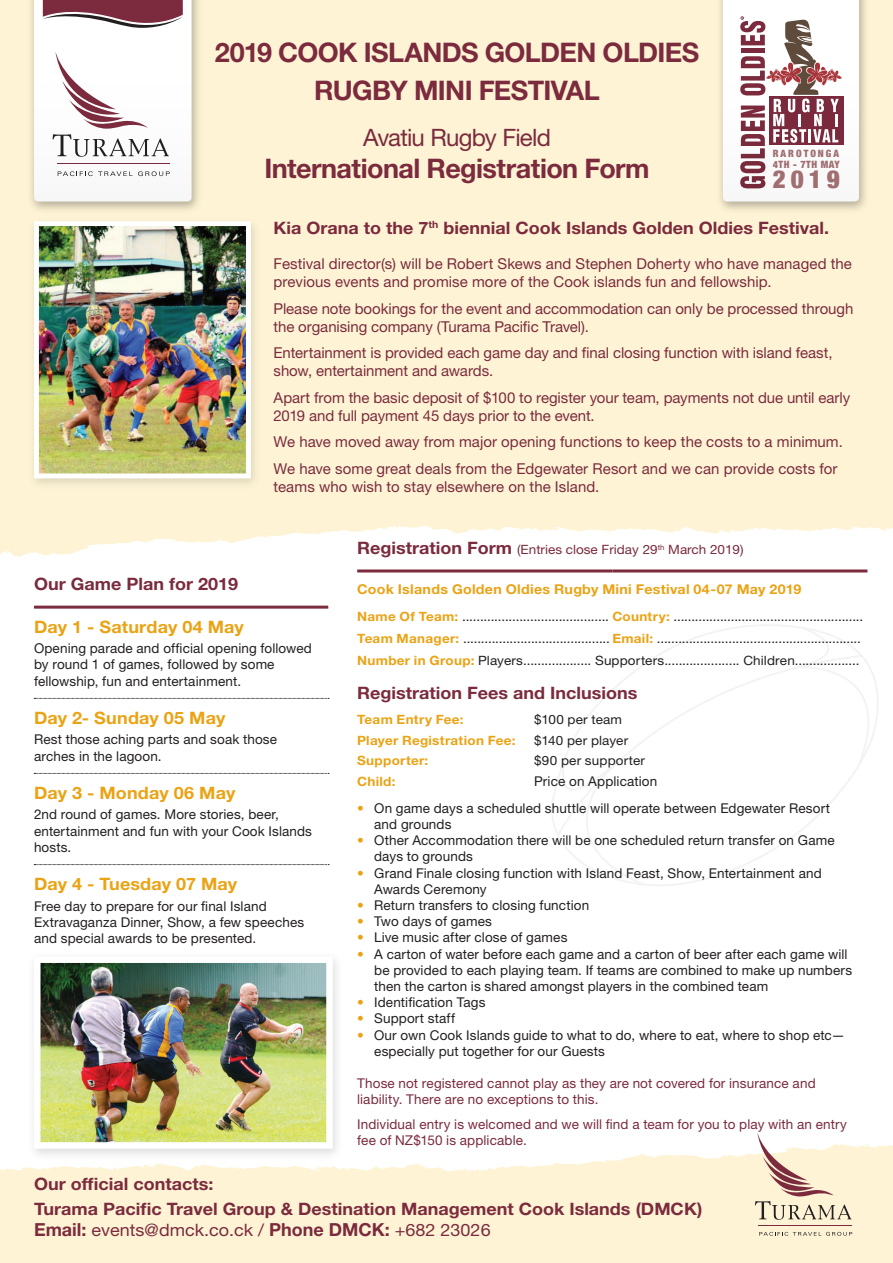
<style>
.page{position:relative;width:893px;height:1263px;background:#fef4d5}
.page>*{position:absolute;margin:0;border:0;box-sizing:border-box;transform-origin:0 0}
.t1{font:700 27px/37.8px "Helvetica Neue LT Std";letter-spacing:-.02em;color:#7b2b3d;text-align:center}
.t2{font:900 condensed 25.05px "Helvetica Neue";color:#a57174}
.t3{font:24px "Helvetica Neue LT Std";letter-spacing:-.03em;color:#7b2b3d}
.t4{font:700 17.1px/25.2px "Helvetica Neue LT Std";color:#7b2b3d;scale:1.05 1}
.t5{font:700 17.1px "Helvetica Neue LT Std";letter-spacing:.01em;color:#eaa315;scale:1.05 1}
.t6{font:17.1px "Helvetica Neue LT Std";color:#7b2b3d;scale:1.05 1}
.t7{font:15px/18px "Helvetica Neue LT Std";color:#7b2b3d}
.t8{font:13.5px/16.2px "Helvetica Neue LT Std";letter-spacing:.01em;color:#231f20}
.t9{font:13.5px/16.2px "Helvetica Neue LT Std";letter-spacing:.01em;color:#7b2b3d}
.t10{font:700 13.5px "Helvetica Neue LT Std";letter-spacing:.02em;color:#eaa315;scale:1.05 1}
.t11{font:12.9px/22.4px "Helvetica Neue LT Std";letter-spacing:.01em;color:#231f20;scale:1.05 1}
.t12{font:700 12.9px "Helvetica Neue LT Std";letter-spacing:.02em;color:#eaa315;scale:1.05 1}
.t13{font:12.9px "Helvetica Neue LT Std";color:#7b2b3d;scale:1.05 1}
.t14{font:900 condensed 10.05px/10.9px "Helvetica Neue";letter-spacing:.2em;color:#a57174}
.s1{font-weight:700;font-size:17.1px}
.s2{font-weight:700;color:#eaa315}
.s3{color:#eaa315}
.s4{font-weight:700;font-size:18px}
</style>
<div class="page">
<div style="left:0;top:526px;width:893px;height:646px;background:#fff"></div>
<div style="left:539px;top:613px;width:354px;height:296px;background:#fff"></div>
<div style="left:27px;top:216px;width:235px;height:275px;background:#231f20;opacity:.15"></div>
<img style="left:40px;top:227px;width:205px;height:245px">
<div style="left:34px;top:221px;width:217px;height:257px;border:5px solid #fff"></div>
<div style="left:27px;top:0;width:176px;height:214px;background:#231f20;opacity:.35"></div>
<svg style="left:34px;top:0;width:158px;height:202px;background:#e6dddf"></svg>
<svg style="left:34px;top:698px;width:295px;height:1px"></svg>
<svg style="left:34px;top:773px;width:295px;height:1px"></svg>
<svg style="left:34px;top:864px;width:295px;height:1px"></svg>
<hr style="left:34px;top:606px;width:294px;height:3px;background:#7b2b3d">
<hr style="left:357px;top:569px;width:255px;height:3px;background:#7b2b3d">
<hr style="left:612px;top:569px;width:255px;height:3px;background:#7b2b3d">
<div style="left:27px;top:951px;width:317px;height:210px;background:#231f20;opacity:.15"></div>
<img style="left:41px;top:963px;width:285px;height:179px">
<div style="left:34px;top:956px;width:299px;height:193px;border:6px solid #fff"></div>
<div style="left:716px;top:0;width:154px;height:214px;background:#231f20;opacity:.35"></div>
<svg style="left:723px;top:0;width:136px;height:202px;background:#dbc9cb"></svg>
<svg style="left:755px;top:1132px;width:96px;height:88px"></svg>
<hr style="left:759px;top:1225px;width:93px;height:1px;background:#7b2b3d">
<svg style="left:759px;top:1232px;width:93px;height:4px"></svg>
<h1 class="t1" style="left:215px;top:33px;width:486px">2019 COOK ISLANDS GOLDEN OLDIES<br>RUGBY MINI FESTIVAL</h1>
<h3 class="t3" style="left:363px;top:123px;width:189px">Avatiu Rugby Field</h3>
<h1 class="t1" style="left:265px;top:149px;width:387px">International Registration Form</h1>
<p class="t14" style="left:773px;top:147px;width:68px">RAROTONGA<br>4TH - 7TH MAY</p>
<h2 class="t2" style="left:773px;top:159px;width:69px">2019</h2>
<p class="t4" style="left:274px;top:215px;width:530px">Kia Orana to the 7<sup>th</sup> biennial Cook Islands Golden Oldies Festival.</p>
<p class="t7" style="left:274px;top:254px;width:580px">Festival director(s) will be Robert Skews and Stephen Doherty who have managed the previous events and promise more of the Cook islands fun and fellowship.</p>
<p class="t7" style="left:274px;top:299px;width:581px">Please note bookings for the event and accommodation can only be processed through the organising company (Turama Pacific Travel).</p>
<p class="t7" style="left:274px;top:343px;width:560px">Entertainment is provided each game day and final closing function with island feast, show, entertainment and awards.</p>
<p class="t7" style="left:274px;top:388px;width:578px">Apart from the basic deposit of $100 to register your team, payments not due until early<br>2019 and full payment 45 days prior to the event.</p>
<p class="t7" style="left:274px;top:428px;width:571px;line-height:26.5px">We have moved away from major opening functions to keep the costs to a minimum.<br>We have some great deals from the Edgewater Resort and we can provide costs for</p>
<p class="t7" style="left:274px;top:477px;width:327px">teams who wish to stay elsewhere on the Island.</p>
<p class="t13" style="left:357px;top:542px;width:369px"><span class="s1">Registration Form</span> (Entries close Friday 29<sup>th</sup> March 2019)</p>
<p class="t10" style="left:357px;top:581px;width:425px">Cook Islands Golden Oldies Rugby Mini Festival 04-07 May 2019</p>
<p class="t11" style="left:357px;top:605px;width:483px"><span class="s2">Name Of Team:</span> ......................................... <span class="s2">Country:</span> .....................................................<br><span class="s2">Team Manager:</span> ......................................... <span class="s2">Email:</span> .........................................................<br><span class="s2">Number in Group:</span> Players................... Supporters..................... Children..................</p>
<p class="t4" style="left:357px;top:680px;width:268px">Registration Fees and Inclusions</p>
<p class="t12" style="left:357px;top:712px;width:103px">Team Entry Fee:</p>
<p class="t11" style="left:534px;top:708px;width:85px">$100 per team</p>
<p class="t12" style="left:357px;top:732px;width:152px">Player Registration Fee:</p>
<p class="t11" style="left:534px;top:729px;width:91px">$140 per player</p>
<p class="t12" style="left:357px;top:752px;width:69px">Supporter:</p>
<p class="t11" style="left:534px;top:749px;width:107px">$90 per supporter</p>
<p class="t12" style="left:357px;top:773px;width:38px">Child:</p>
<p class="t8" style="left:534px;top:772px;width:125px">Price on Application</p>
<p class="t8" style="left:374px;top:800px;width:457px;text-indent:-17px"><span class="s3">•</span> On game days a scheduled shuttle will operate between Edgewater Resort and grounds</p>
<p class="t8" style="left:374px;top:832px;width:462px;text-indent:-17px"><span class="s3">•</span> Other Accommodation there will be one scheduled return transfer on Game days to grounds</p>
<p class="t8" style="left:374px;top:864px;width:449px;text-indent:-17px"><span class="s3">•</span> Grand Finale closing function with Island Feast, Show, Entertainment and<br>Awards Ceremony</p>
<p class="t8" style="left:357px;top:897px;width:233px"><span class="s3">•</span> Return transfers to closing function</p>
<p class="t8" style="left:357px;top:913px;width:136px"><span class="s3">•</span> Two days of games</p>
<p class="t8" style="left:357px;top:929px;width:212px"><span class="s3">•</span> Live music after close of games</p>
<p class="t8" style="left:374px;top:945px;width:479px;text-indent:-17px"><span class="s3">•</span> A carton of water before each game and a carton of beer after each game will be provided to each playing team. If teams are combined to make up numbers then the carton is shared amongst players in the combined team</p>
<p class="t8" style="left:357px;top:994px;width:130px"><span class="s3">•</span> Identification Tags</p>
<p class="t8" style="left:357px;top:1010px;width:99px"><span class="s3">•</span> Support staff</p>
<p class="t8" style="left:374px;top:1026px;width:472px;text-indent:-17px"><span class="s3">•</span> Our own Cook Islands guide to what to do, where to eat, where to shop etc— especially put together for our Guests</p>
<p class="t9" style="left:357px;top:1075px;width:460px">Those not registered cannot play as they are not covered for insurance and liability. There are no exceptions to this.</p>
<p class="t9" style="left:357px;top:1116px;width:491px">Individual entry is welcomed and we will find a team for you to play with an entry fee of NZ$150 is applicable.</p>
<p class="t4" style="left:34px;top:1170px;width:638px">Our official contacts:<br>Turama Pacific Travel Group &amp; Destination Management Cook Islands (DMCK)</p>
<p class="t6" style="left:34px;top:1219px;width:436px"><span class="s4">Email:</span> events@dmck.co.ck / <span class="s4">Phone DMCK:</span> +682 23026</p>
<p class="t4" style="left:34px;top:571px;width:196px">Our Game Plan for 2019</p>
<p class="t5" style="left:34px;top:616px;width:201px">Day 1 - Saturday 04 May</p>
<p class="t8" style="left:34px;top:640px;width:279px">Opening parade and official opening followed by round 1 of games, followed by some fellowship, fun and entertainment.</p>
<p class="t5" style="left:34px;top:707px;width:184px">Day 2- Sunday 05 May</p>
<p class="t8" style="left:34px;top:731px;width:245px">Rest those aching parts and soak those arches in the lagoon.</p>
<p class="t5" style="left:34px;top:782px;width:193px">Day 3 - Monday 06 May</p>
<p class="t8" style="left:34px;top:806px;width:280px">2nd round of games. More stories, beer, entertainment and fun with your Cook Islands hosts.</p>
<p class="t5" style="left:34px;top:873px;width:195px">Day 4 - Tuesday 07 May</p>
<p class="t8" style="left:34px;top:897px;width:272px">Free day to prepare for our final Island<br>Extravaganza Dinner, Show, a few speeches and special awards to be presented.</p>
</div>
